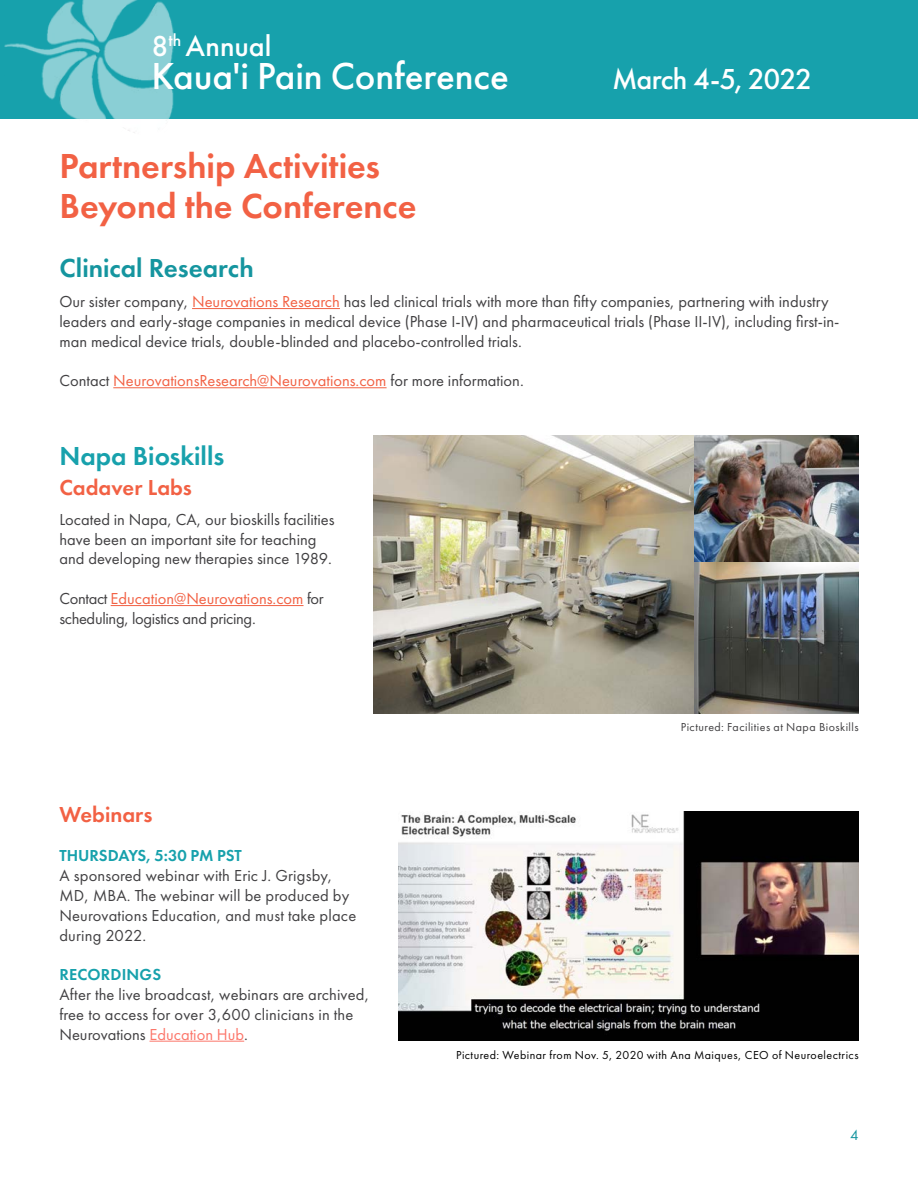
<style>
.page{position:relative;width:918px;height:1188px;background:#fff}
.page>*{position:absolute;margin:0;border:0;box-sizing:border-box;transform-origin:0 0}
.t1{font:500 39px "Futura PT";letter-spacing:-.005em;color:#fff}
.Body_-_Section_Heade{font:600 36px "Futura PT";color:#f26144}
.t2{font:500 30px "Futura PT";letter-spacing:-.02em;color:#fff}
.Body_-_Section_Sub-h{font:600 27px "Futura PT";color:#15959f}
.Basic_-_Futura{font:600 27px "Futura PT";color:#17a1ac}
.Body_-_Section_Heade-2{font:600 22.5px "Futura PT";color:#f26144}
.Body_-_Section_Sub-h-2{font:600 22.5px "Futura PT";color:#f26144}
.Basic_-_Futura-2{font:16.5px/19.8px "Futura PT";color:#414042}
.Basic_-_Futura-3{font:16.5px/19.8px "Futura PT";letter-spacing:-.02em;color:#414042}
.Basic_-_Futura-4{font:16.5px "Futura PT";color:#f26144}
.Basic_-_Futura-5{font:600 16.5px "Futura PT";color:#17a1ac}
.t3{font:15px "Futura PT";color:#15959f}
.Side_text{font:12px "Futura PT";letter-spacing:.035em;color:#000}
.Side_text-2{font:12px "Futura PT";letter-spacing:.035em;color:#414042}
.s1{color:#f26144}
.s2{color:#414042}
.s3{color:#fc766a}
</style>
<div class="page">
<div style="left:0;top:0;width:918px;height:119px;background:#17a1ac"></div>
<img style="left:4px;top:0;width:171px;height:133px">
<hr style="left:150px;top:1041px;width:94px;height:1px;background:#fc766a">
<img style="left:398px;top:812px;width:461px;height:228px">
<img style="left:374px;top:435px;width:485px;height:279px">
<hr style="left:192px;top:308px;width:148px;height:1px;background:#f26144">
<hr style="left:113px;top:387px;width:274px;height:1px;background:#f26144">
<hr style="left:111px;top:605px;width:193px;height:1px;background:#f26144">
<h3 class="t2" style="left:152px;top:28px;width:122px">8<sup>th</sup> Annual</h3>
<h1 class="t1" style="left:152px;top:53px;width:359px">Kaua'i Pain Conference</h1>
<h3 class="t2" style="left:612px;top:61px;width:202px">March 4-5, 2022</h3>
<p class="Body_-_Section_Heade" style="left:59px;top:144px;width:322px">Partnership Activities</p>
<p class="Body_-_Section_Heade" style="left:59px;top:183px;width:359px">Beyond the Conference</p>
<p class="Body_-_Section_Sub-h" style="left:59px;top:251px;width:196px">Clinical Research</p>
<p class="Basic_-_Futura-2" style="left:59px;top:291px;width:782px">Our sister company, <span class="s1">Neurovations Research</span> has led clinical trials with more than fifty companies, partnering with industry leaders and early-stage companies in medical device (Phase I-IV) and pharmaceutical trials (Phase II-IV), including first-in&shy;man medical device trials, double-blinded and placebo-controlled trials.</p>
<p class="Basic_-_Futura-4" style="left:59px;top:371px;width:466px"><span class="s2">Contact</span> NeurovationsResearch@Neurovations.com <span class="s2">for more information.</span></p>
<p class="Basic_-_Futura" style="left:59px;top:439px;width:166px">Napa Bioskills</p>
<p class="Body_-_Section_Heade-2" style="left:59px;top:473px;width:134px">Cadaver Labs</p>
<p class="Basic_-_Futura-2" style="left:59px;top:509px;width:277px">Located in Napa, CA, our bioskills facilities have been an important site for teaching and developing new therapies since 1989.</p>
<p class="Basic_-_Futura-3" style="left:59px;top:588px;width:266px">Contact <span class="s1">Education@Neurovations.com</span> for scheduling, logistics and pricing.</p>
<p class="Body_-_Section_Sub-h-2" style="left:59px;top:800px;width:95px">Webinars</p>
<p class="Basic_-_Futura-5" style="left:59px;top:845px;width:184px">THURSDAYS, 5:30 PM PST</p>
<p class="Basic_-_Futura-2" style="left:59px;top:866px;width:298px">A sponsored webinar with Eric J. Grigsby, MD, MBA. The webinar will be produced by Neurovations Education, and must take place during 2022.</p>
<p class="Basic_-_Futura-5" style="left:59px;top:964px;width:103px">RECORDINGS</p>
<p class="Basic_-_Futura-2" style="left:59px;top:984px;width:311px">After the live broadcast, webinars are archived, free to access for over 3,600 clinicians in the<br>Neurovations <span class="s3">Education Hub</span>.</p>
<p class="Side_text-2" style="left:681px;top:720px;width:179px">Pictured: Facilities at Napa Bioskills</p>
<p class="Side_text" style="left:456px;top:1047px;width:404px">Pictured: Webinar from Nov. 5, 2020 with Ana Maiques, CEO of Neuroelectrics</p>
<p class="t3" style="left:850px;top:1126px;width:10px">4</p>
</div>
